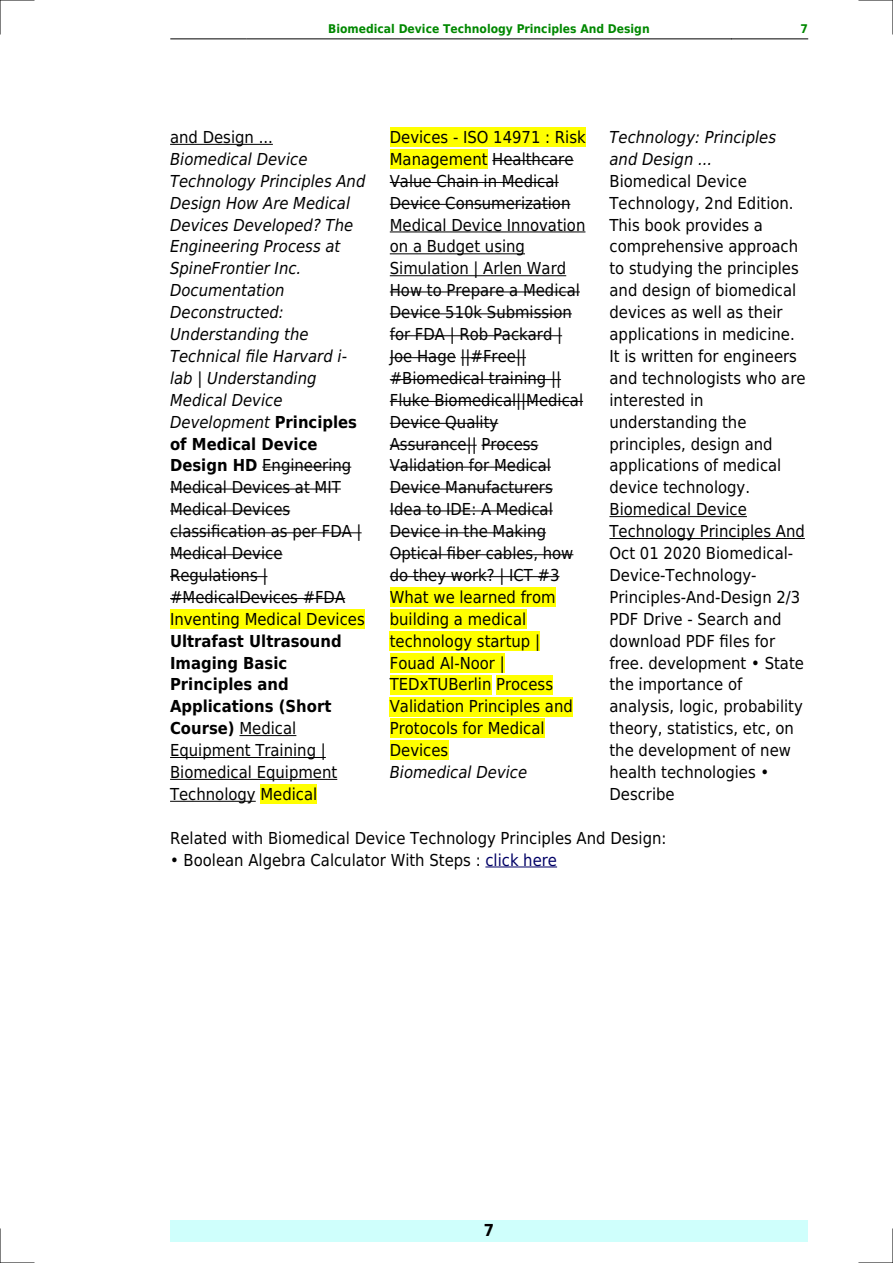
<style>
.page{position:relative;width:893px;height:1263px;background:#fff}
.page>*{position:absolute;margin:0;border:0;box-sizing:border-box;transform-origin:0 0}
.t1{font:16.5px/21.9px "DejaVu Sans Condensed";color:#000}
.t2{font:italic 16.5px/21.9px "DejaVu Sans Condensed";color:#000}
.t3{font:700 16.5px/21.9px "DejaVu Sans Condensed";color:#000}
.t4{font:700 12px "DejaVu Sans Condensed";color:#080}
.s1{font-weight:700;font-style:normal}
.s2{font-style:normal}
.s3{font-weight:400}
.s4{color:#006}
</style>
<div class="page">
<hr style="left:170px;top:39px;width:76px;height:1px;background:#000">
<hr style="left:247px;top:39px;width:484px;height:1px;background:#000">
<hr style="left:731px;top:39px;width:77px;height:1px;background:#000">
<div style="left:170px;top:1220px;width:638px;height:22px;background:#cffffc"></div>
<hr style="left:170px;top:144px;width:103px;height:1px;background:#000">
<hr style="left:262px;top:467px;width:89px;height:1px;background:#000">
<hr style="left:170px;top:489px;width:171px;height:1px;background:#000">
<hr style="left:170px;top:510px;width:120px;height:1px;background:#000">
<hr style="left:170px;top:532px;width:192px;height:1px;background:#000">
<hr style="left:170px;top:554px;width:112px;height:1px;background:#000">
<hr style="left:170px;top:576px;width:97px;height:1px;background:#000">
<hr style="left:170px;top:598px;width:175px;height:1px;background:#000">
<div style="left:170px;top:609px;width:195px;height:20px;background:#ff0"></div>
<hr style="left:239px;top:735px;width:57px;height:1px;background:#000">
<hr style="left:170px;top:757px;width:156px;height:1px;background:#000">
<hr style="left:170px;top:779px;width:167px;height:1px;background:#000">
<hr style="left:170px;top:801px;width:86px;height:1px;background:#000">
<div style="left:260px;top:784px;width:57px;height:20px;background:#ff0"></div>
<div style="left:390px;top:128px;width:196px;height:19px;background:#ff0"></div>
<div style="left:390px;top:150px;width:98px;height:19px;background:#ff0"></div>
<hr style="left:492px;top:160px;width:82px;height:1px;background:#000">
<hr style="left:390px;top:182px;width:169px;height:1px;background:#000">
<hr style="left:390px;top:204px;width:180px;height:1px;background:#000">
<hr style="left:390px;top:232px;width:195px;height:1px;background:#000">
<hr style="left:390px;top:253px;width:135px;height:1px;background:#000">
<hr style="left:390px;top:275px;width:176px;height:1px;background:#000">
<hr style="left:390px;top:292px;width:190px;height:1px;background:#000">
<hr style="left:390px;top:313px;width:182px;height:1px;background:#000">
<hr style="left:390px;top:335px;width:172px;height:1px;background:#000">
<hr style="left:390px;top:357px;width:66px;height:1px;background:#000">
<hr style="left:461px;top:357px;width:65px;height:1px;background:#000">
<hr style="left:390px;top:379px;width:171px;height:1px;background:#000">
<hr style="left:390px;top:401px;width:193px;height:1px;background:#000">
<hr style="left:390px;top:423px;width:108px;height:1px;background:#000">
<hr style="left:390px;top:445px;width:87px;height:1px;background:#000">
<hr style="left:481px;top:445px;width:57px;height:1px;background:#000">
<hr style="left:390px;top:467px;width:161px;height:1px;background:#000">
<hr style="left:390px;top:489px;width:163px;height:1px;background:#000">
<hr style="left:390px;top:510px;width:163px;height:1px;background:#000">
<hr style="left:390px;top:532px;width:156px;height:1px;background:#000">
<hr style="left:390px;top:554px;width:183px;height:1px;background:#000">
<hr style="left:390px;top:576px;width:169px;height:1px;background:#000">
<div style="left:390px;top:587px;width:165px;height:20px;background:#ff0"></div>
<div style="left:390px;top:609px;width:136px;height:20px;background:#ff0"></div>
<div style="left:390px;top:631px;width:150px;height:19px;background:#ff0"></div>
<div style="left:390px;top:653px;width:115px;height:19px;background:#ff0"></div>
<div style="left:390px;top:675px;width:101px;height:19px;background:#ff0"></div>
<div style="left:496px;top:675px;width:57px;height:19px;background:#ff0"></div>
<div style="left:390px;top:697px;width:183px;height:19px;background:#ff0"></div>
<div style="left:390px;top:719px;width:155px;height:19px;background:#ff0"></div>
<div style="left:390px;top:741px;width:58px;height:19px;background:#ff0"></div>
<hr style="left:609px;top:516px;width:138px;height:1px;background:#000">
<hr style="left:609px;top:538px;width:196px;height:1px;background:#000">
<hr style="left:485px;top:867px;width:72px;height:1px;background:#006">
<hr style="left:0;top:0;width:34px;height:1px;background:#000">
<hr style="left:859px;top:0;width:34px;height:1px;background:#000">
<hr style="left:0;top:1262px;width:34px;height:1px;background:#000">
<hr style="left:859px;top:1262px;width:34px;height:1px;background:#000">
<hr style="left:0;top:0;width:1px;height:34px;background:#000">
<hr style="left:0;top:1229px;width:1px;height:34px;background:#000">
<hr style="left:892px;top:0;width:1px;height:34px;background:#000">
<hr style="left:892px;top:1229px;width:1px;height:34px;background:#000">
<p class="t4" style="left:328px;top:21px;width:323px">Biomedical Device Technology Principles And Design</p>
<p class="t4" style="left:800px;top:21px;width:9px">7</p>
<p class="t1" style="left:170px;top:126px;width:104px">and Design ...</p>
<p class="t2" style="left:170px;top:148px;width:197px">Biomedical Device<br>Technology Principles And<br>Design How Are Medical<br>Devices Developed? The<br>Engineering Process at<br>SpineFrontier Inc.<br>Documentation<br>Deconstructed:<br>Understanding the<br>Technical file Harvard i&shy;lab | Understanding<br>Medical Device<br>Development <span class="s1">Principles of Medical Device<br>Design HD</span> <span class="s2">Engineering<br>Medical Devices at MIT<br>Medical Devices classification as per FDA |<br>Medical Device<br>Regulations | #MedicalDevices #FDA<br>Inventing Medical Devices</span></p>
<p class="t3" style="left:170px;top:630px;width:173px">Ultrafast Ultrasound<br>Imaging Basic<br>Principles and<br>Applications (Short<br>Course) <span class="s3">Medical<br>Equipment Training |<br>Biomedical Equipment<br>Technology Medical</span></p>
<p class="t2" style="left:609px;top:126px;width:168px">Technology: Principles and Design ...</p>
<p class="t1" style="left:609px;top:170px;width:198px">Biomedical Device<br>Technology, 2nd Edition.<br>This book provides a comprehensive approach to studying the principles and design of biomedical devices as well as their applications in medicine.<br>It is written for engineers and technologists who are interested in understanding the principles, design and applications of medical device technology.<br>Biomedical Device<br>Technology Principles And<br>Oct 01 2020 Biomedical-<br>Device-Technology-<br>Principles-And-Design 2/3<br>PDF Drive - Search and download PDF files for free. development State the importance of analysis, logic, probability theory, statistics, etc, on the development of new health technologies<br>Describe</p>
<p class="t1" style="left:184px;top:827px;width:484px;text-indent:-13px">Related with Biomedical Device Technology Principles And Design:<br>Boolean Algebra Calculator With Steps : <span class="s4">click here</span></p>
<p class="t1" style="left:390px;top:126px;width:197px">Devices - ISO 14971 : Risk<br>Management Healthcare<br>Value Chain in Medical<br>Device Consumerization<br>Medical Device Innovation on a Budget using<br>Simulation | Arlen Ward<br>How to Prepare a Medical<br>Device 510k Submission for FDA | Rob Packard |<br>Joe Hage ||#Free|| #Biomedical training ||<br>Fluke Biomedical||Medical<br>Device Quality<br>Assurance|| Process<br>Validation for Medical<br>Device Manufacturers<br>Idea to IDE: A Medical<br>Device in the Making<br>Optical fiber cables, how do they work? | ICT #3<br>What we learned from building a medical technology startup |<br>Fouad Al-Noor |<br>TEDxTUBerlin Process<br>Validation Principles and<br>Protocols for Medical<br>Devices</p>
<p class="t2" style="left:390px;top:761px;width:139px">Biomedical Device</p>
<p class="t3" style="left:484px;top:1220px;width:12px">7</p>
</div>
